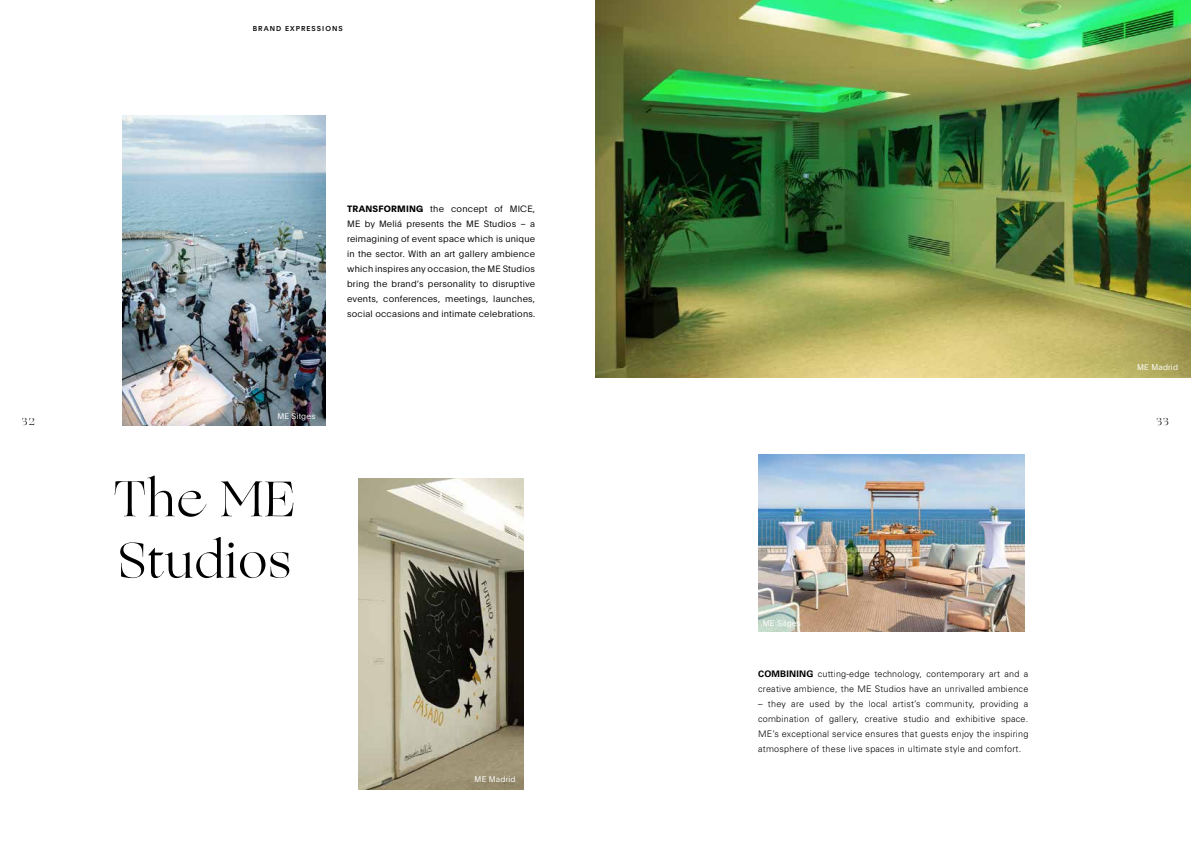
<style>
.page{position:relative;width:1191px;height:842px;background:#fff}
.page>*{position:absolute;margin:0;border:0;box-sizing:border-box;transform-origin:0 0}
.t1{font:50px/61.3px "Ogg";letter-spacing:.025em;color:#000}
.t2{font:10px "Ogg";color:#000}
.t3{font:300 9px/15px "Univers LT Std";letter-spacing:.025em;color:#000}
.t4{font:300 9px/15px "Plain";letter-spacing:.025em;color:#000;text-align:justify}
.t5{font:300 8px "Plain";letter-spacing:.025em;color:#fff}
.t6{font:500 7px "Plain";letter-spacing:.15em;color:#000}
.s1{font-weight:700}
</style>
<div class="page">
<img style="left:595px;top:0;width:596px;height:377px">
<img style="left:758px;top:454px;width:266px;height:178px">
<img style="left:122px;top:115px;width:203px;height:311px">
<img style="left:359px;top:479px;width:164px;height:310px">
<p class="t6" style="left:253px;top:23px;width:91px">BRAND EXPRESSIONS</p>
<p class="t4" style="left:347px;top:201px;width:189px"><span class="s1">TRANSFORMING</span> the concept of MICE, ME by Meliá presents the ME Studios – a reimagining of event space which is unique in the sector. With an art gallery ambience which inspires any occasion, the ME Studios bring the brand’s personality to disruptive events, conferences, meetings, launches, social occasions and intimate celebrations.</p>
<p class="t5" style="left:1137px;top:361px;width:42px">ME Madrid</p>
<p class="t5" style="left:277px;top:410px;width:40px">ME Sitges</p>
<p class="t2" style="left:22px;top:414px;width:14px">32</p>
<p class="t2" style="left:1156px;top:414px;width:14px">33</p>
<h1 class="t1" style="left:113px;top:469px;width:184px">The ME<br>Studios</h1>
<p class="t5" style="left:474px;top:773px;width:42px">ME Madrid</p>
<p class="t5" style="left:763px;top:617px;width:40px">ME Sitges</p>
<p class="t3" style="left:758px;top:666px;width:272px"><span class="s1">COMBINING</span> cutting-edge technology, contemporary art and a creative ambience, the ME Studios have an unrivalled ambience</p>
<p class="t3" style="left:758px;top:696px;width:272px;text-align:justify">– they are used by the local artist’s community, providing a combination of gallery, creative studio and exhibitive space.<br>ME’s exceptional service ensures that guests enjoy the inspiring atmosphere of these live spaces in ultimate style and comfort.</p>
</div>
